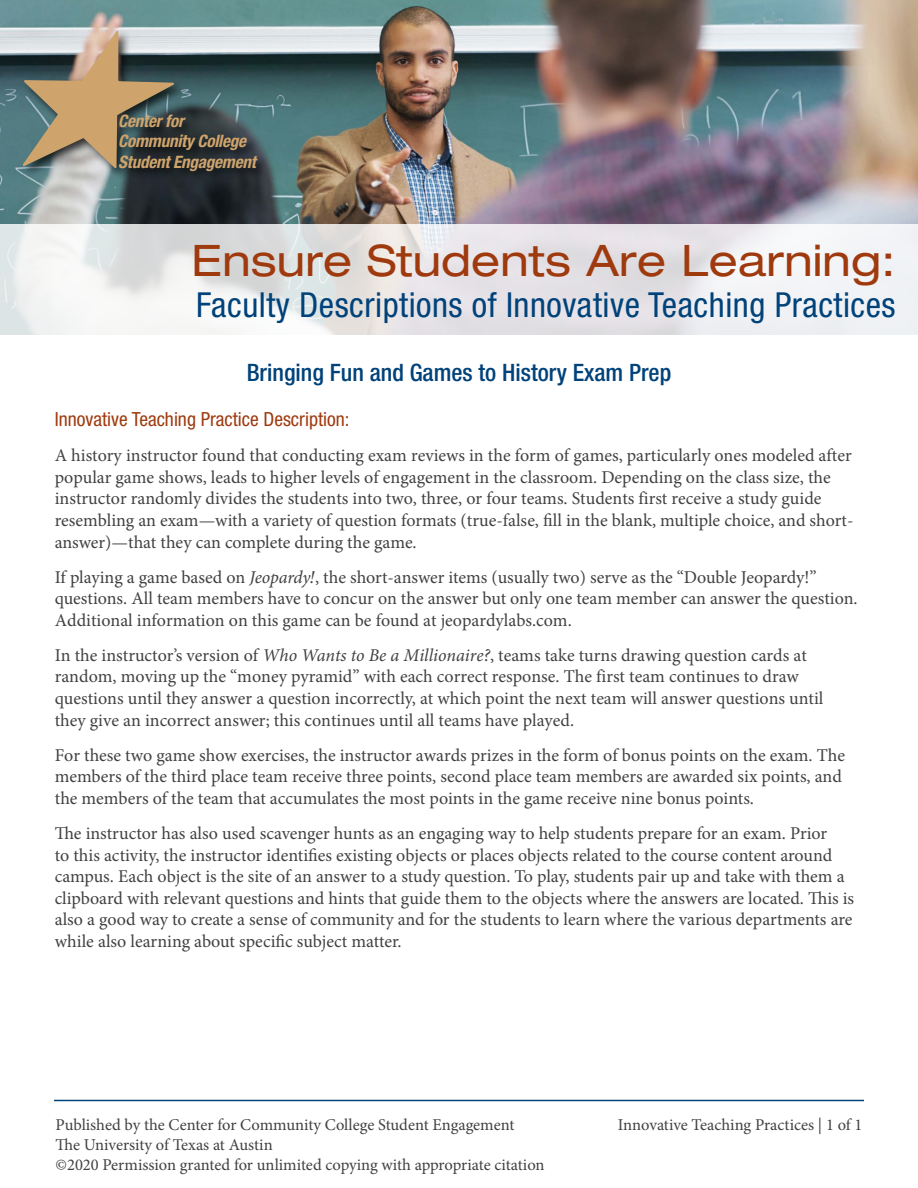
<style>
.page{position:relative;width:918px;height:1188px;background:#fff}
.page>*{position:absolute;margin:0;border:0;box-sizing:border-box;transform-origin:0 0}
.t1{font:expanded 43.5px "Helvetica Neue LT Std";letter-spacing:.005em;color:#9f3a0e}
.t2{font:condensed 34.5px "Helvetica Neue LT Std";letter-spacing:.015em;color:#00427a}
.t3{font:500 condensed 24px "Helvetica Neue LT Std";color:#00427a}
.t4{font:condensed 19.5px "Helvetica Neue LT Std";color:#9f3a0e}
.t5{font:18px/21.6px "Minion Pro";color:#414042}
.t6{font:italic 700 condensed 17.1px/20.5px "Helvetica Neue LT Std";letter-spacing:-.015em;color:#cfa46c}
.t7{font:16.5px/19.8px "Minion Pro";color:#414042}
.s1{font-style:italic}
</style>
<div class="page">
<hr style="left:54px;top:1100px;width:810px;height:1px;background:#00427a">
<img style="left:0;top:0;width:918px;height:224px">
<svg style="left:0;top:224px;width:918px;height:111px"></svg>
<div style="left:20px;top:28px;width:250px;height:155px;background:#000;opacity:.75"></div>
<svg style="left:22px;top:31px;width:152px;height:138px;background:#8c8573"></svg>
<p class="t6" style="left:118px;top:110px;width:139px">Center for<br>Community College<br>Student Engagement</p>
<h1 class="t1" style="left:192px;top:234px;width:706px">Ensure Students Are Learning:</h1>
<h2 class="t2" style="left:196px;top:285px;width:701px">Faculty Descriptions of Innovative Teaching Practices</h2>
<h3 class="t3" style="left:247px;top:359px;width:426px">Bringing Fun and Games to History Exam Prep</h3>
<p class="t4" style="left:55px;top:408px;width:296px">Innovative Teaching Practice Description:</p>
<p class="t5" style="left:55px;top:445px;width:800px">A history instructor found that conducting exam reviews in the form of games, particularly ones modeled after popular game shows, leads to higher levels of engagement in the classroom. Depending on the class size, the instructor randomly divides the students into two, three, or four teams. Students first receive a study guide resembling an exam—with a variety of question formats (true-false, fill in the blank, multiple choice, and short&shy;answer)—that they can complete during the game.</p>
<p class="t5" style="left:55px;top:566px;width:804px">If playing a game based on <span class="s1">Jeopardy!</span>, the short-answer items (usually two) serve as the “Double Jeopardy!” questions. All team members have to concur on the answer but only one team member can answer the question.<br>Additional information on this game can be found at jeopardylabs.com.</p>
<p class="t5" style="left:55px;top:644px;width:770px">In the instructor’s version of <span class="s1">Who Wants to Be a Millionaire?</span>, teams take turns drawing question cards at random, moving up the “money pyramid” with each correct response. The first team continues to draw questions until they answer a question incorrectly, at which point the next team will answer questions until they give an incorrect answer; this continues until all teams have played.</p>
<p class="t5" style="left:55px;top:744px;width:792px">For these two game show exercises, the instructor awards prizes in the form of bonus points on the exam. The members of the third place team receive three points, second place team members are awarded six points, and the members of the team that accumulates the most points in the game receive nine bonus points.</p>
<p class="t5" style="left:55px;top:823px;width:801px">The instructor has also used scavenger hunts as an engaging way to help students prepare for an exam. Prior<br>to this activity, the instructor identifies existing objects or places objects related to the course content around campus. Each object is the site of an answer to a study question. To play, students pair up and take with them a clipboard with relevant questions and hints that guide them to the objects where the answers are located. This is also a good way to create a sense of community and for the students to learn where the various departments are while also learning about specific subject matter.</p>
<p class="t7" style="left:56px;top:1115px;width:460px">Published by the Center for Community College Student Engagement</p>
<p class="t7" style="left:618px;top:1115px;width:246px">Innovative Teaching Practices | 1 of 1</p>
<p class="t7" style="left:56px;top:1135px;width:491px">The University of Texas at Austin<br>©2020 Permission granted for unlimited copying with appropriate citation</p>
</div>
